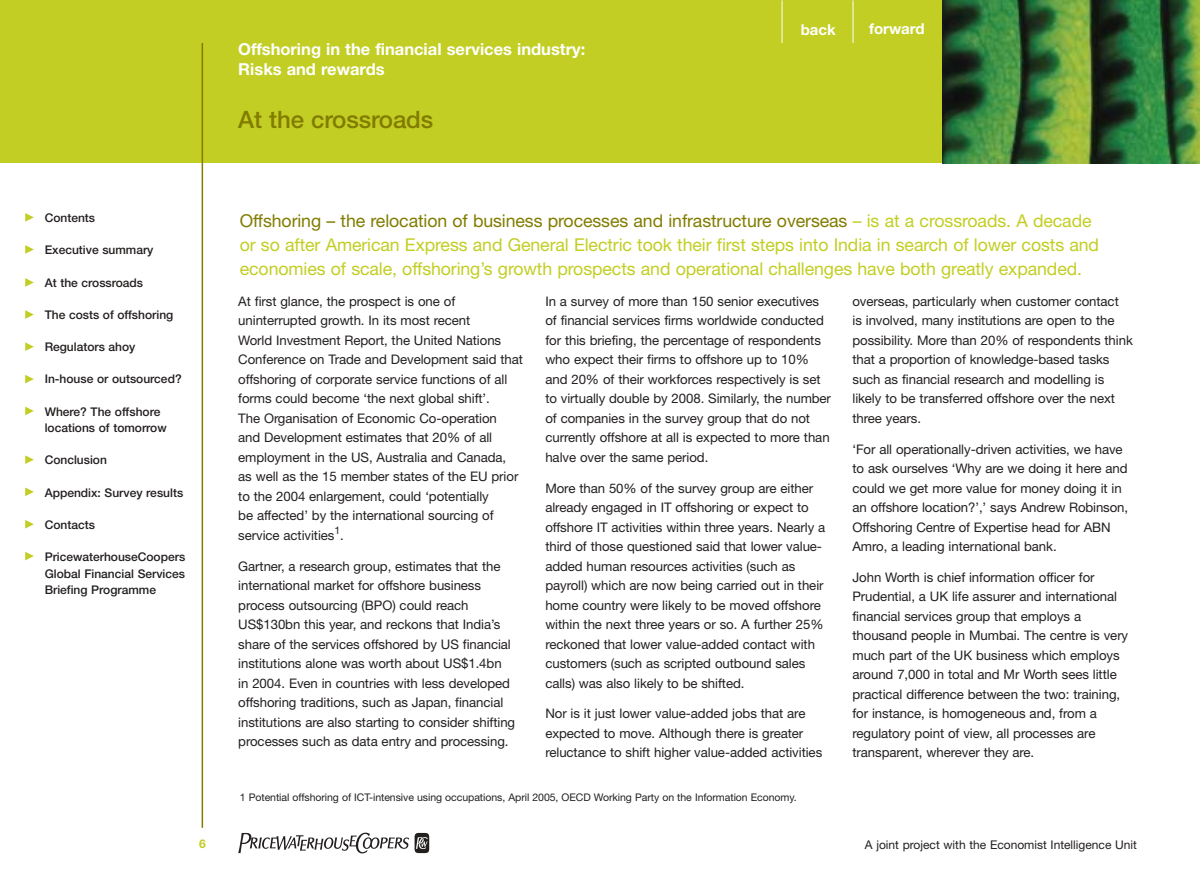
<style>
.page{position:relative;width:1200px;height:893px;background:#fff}
.page>*{position:absolute;margin:0;border:0;box-sizing:border-box;transform-origin:0 0}
.t1{font:500 24px "Helvetica Neue";letter-spacing:-.005em;color:#817c00}
.t2{font:17.7px/24px "Helvetica Neue";letter-spacing:-.005em;color:#c2ce23}
.t3{font:700 16.5px/19.8px "Helvetica Neue";color:#fff}
.t4{font:700 15px "Helvetica Neue";color:#fff}
.t5{font:13.2px/19.5px "Helvetica Neue";letter-spacing:-.005em;color:#231f1f}
.t6{font:500 12px/16.5px "Helvetica Neue";color:#231f1f}
.t7{font:12px "Helvetica Neue";color:#231f1f}
.t8{font:700 12px "Helvetica Neue";color:#c2ce23}
.t9{font:10.5px "Helvetica Neue";letter-spacing:-.005em;color:#231f1f}
.s1{color:#817c00}
</style>
<div class="page">
<svg style="left:238px;top:833px;width:191px;height:20px"></svg>
<div style="left:0;top:0;width:1199px;height:163px;background:#c2ce23"></div>
<hr style="left:852px;top:0;width:1px;height:43px;background:#fff">
<hr style="left:781px;top:0;width:1px;height:43px;background:#fff">
<hr style="left:201px;top:43px;width:2px;height:785px;background:#817c00">
<img style="left:942px;top:0;width:257px;height:163px">
<svg style="left:25px;top:245px;width:9px;height:9px"></svg>
<svg style="left:25px;top:213px;width:9px;height:9px"></svg>
<svg style="left:25px;top:278px;width:9px;height:9px"></svg>
<svg style="left:25px;top:342px;width:9px;height:9px"></svg>
<svg style="left:25px;top:375px;width:9px;height:8px"></svg>
<svg style="left:25px;top:407px;width:9px;height:8px"></svg>
<svg style="left:25px;top:310px;width:9px;height:9px"></svg>
<svg style="left:25px;top:487px;width:9px;height:9px"></svg>
<svg style="left:25px;top:520px;width:9px;height:8px"></svg>
<svg style="left:25px;top:552px;width:9px;height:8px"></svg>
<svg style="left:25px;top:455px;width:9px;height:9px"></svg>
<p class="t3" style="left:238px;top:40px;width:348px">Offshoring in the financial services industry:<br>Risks and rewards</p>
<h1 class="t1" style="left:238px;top:110px;width:196px">At the crossroads</h1>
<p class="t4" style="left:800px;top:24px;width:36px">back</p>
<p class="t4" style="left:868px;top:23px;width:57px">forward</p>
<p class="t6" style="left:45px;top:211px;width:52px">Contents</p>
<p class="t6" style="left:45px;top:243px;width:110px">Executive summary</p>
<p class="t6" style="left:45px;top:275px;width:100px">At the crossroads</p>
<p class="t6" style="left:45px;top:308px;width:130px">The costs of offshoring</p>
<p class="t6" style="left:45px;top:340px;width:92px">Regulators ahoy</p>
<p class="t6" style="left:45px;top:372px;width:138px">In-house or outsourced?</p>
<p class="t6" style="left:45px;top:404px;width:124px">Where? The offshore locations of tomorrow</p>
<p class="t6" style="left:45px;top:453px;width:64px">Conclusion</p>
<p class="t6" style="left:45px;top:485px;width:140px">Appendix: Survey results</p>
<p class="t6" style="left:45px;top:518px;width:52px">Contacts</p>
<p class="t6" style="left:45px;top:550px;width:142px;text-align:justify">PricewaterhouseCoopers Global Financial Services Briefing Programme</p>
<p class="t2" style="left:240px;top:211px;width:860px"><span class="s1">Offshoring – the relocation of business processes and infrastructure overseas</span> – is at a crossroads. A decade or so after American Express and General Electric took their first steps into India in search of lower costs and economies of scale, offshoring’s growth prospects and operational challenges have both greatly expanded.</p>
<p class="t5" style="left:238px;top:293px;width:286px">At first glance, the prospect is one of uninterrupted growth. In its most recent<br>World Investment Report, the United Nations Conference on Trade and Development said that offshoring of corporate service functions of all forms could become ‘the next global shift’.<br>The Organisation of Economic Co-operation<br>and Development estimates that 20% of all employment in the US, Australia and Canada, as well as the 15 member states of the EU prior to the 2004 enlargement, could ‘potentially<br>be affected’ by the international sourcing of service activities .</p>
<p class="t9" style="left:334px;top:526px;width:7px">1</p>
<p class="t5" style="left:238px;top:557px;width:278px">Gartner, a research group, estimates that the international market for offshore business process outsourcing (BPO) could reach US$130bn this year, and reckons that India’s share of the services offshored by US financial institutions alone was worth about US$1.4bn<br>in 2004. Even in countries with less developed offshoring traditions, such as Japan, financial institutions are also starting to consider shifting processes such as data entry and processing.</p>
<p class="t5" style="left:545px;top:293px;width:287px">In a survey of more than 150 senior executives of financial services firms worldwide conducted for this briefing, the percentage of respondents who expect their firms to offshore up to 10% and 20% of their workforces respectively is set to virtually double by 2008. Similarly, the number of companies in the survey group that do not currently offshore at all is expected to more than halve over the same period.</p>
<p class="t5" style="left:545px;top:479px;width:281px">More than 50% of the survey group are either already engaged in IT offshoring or expect to offshore IT activities within three years. Nearly a third of those questioned said that lower value&shy;added human resources activities (such as payroll) which are now being carried out in their home country were likely to be moved offshore within the next three years or so. A further 25% reckoned that lower value-added contact with customers (such as scripted outbound sales calls) was also likely to be shifted.</p>
<p class="t5" style="left:545px;top:705px;width:278px">Nor is it just lower value-added jobs that are expected to move. Although there is greater reluctance to shift higher value-added activities</p>
<p class="t9" style="left:240px;top:794px;width:558px">1 Potential offshoring of ICT-intensive using occupations, April 2005, OECD Working Party on the Information Economy.</p>
<p class="t5" style="left:852px;top:293px;width:282px">overseas, particularly when customer contact<br>is involved, many institutions are open to the possibility. More than 20% of respondents think that a proportion of knowledge-based tasks such as financial research and modelling is likely to be transferred offshore over the next three years.</p>
<p class="t5" style="left:852px;top:440px;width:277px">‘For all operationally-driven activities, we have to ask ourselves ‘Why are we doing it here and could we get more value for money doing it in an offshore location?’,’ says Andrew Robinson, Offshoring Centre of Expertise head for ABN Amro, a leading international bank.</p>
<p class="t5" style="left:852px;top:569px;width:277px">John Worth is chief information officer for Prudential, a UK life assurer and international financial services group that employs a thousand people in Mumbai. The centre is very much part of the UK business which employs around 7,000 in total and Mr Worth sees little practical difference between the two: training, for instance, is homogeneous and, from a regulatory point of view, all processes are transparent, wherever they are.</p>
<p class="t8" style="left:199px;top:839px;width:8px">6</p>
<p class="t7" style="left:864px;top:840px;width:273px">A joint project with the Economist Intelligence Unit</p>
</div>
